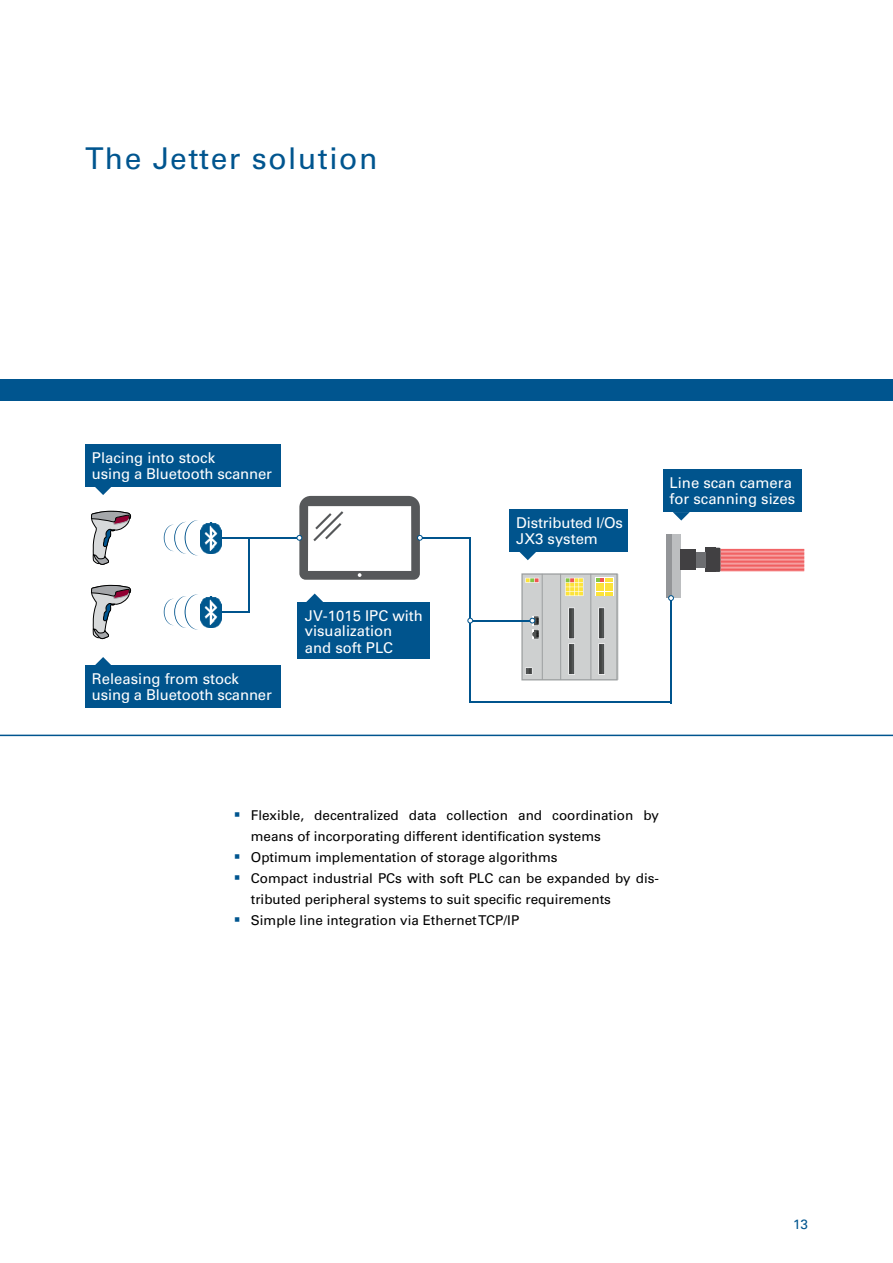
<style>
.page{position:relative;width:893px;height:1263px;background:#fff}
.page>*{position:absolute;margin:0;border:0;box-sizing:border-box;transform-origin:0 0}
.t1{font:30px "Univers LT Std";letter-spacing:.05em;color:#00558f}
.t2{font:14.85px/15.8px "Univers LT Std";color:#fff}
.t3{font:13.5px/21px "Univers LT Std";color:#000}
.t4{font:13.5px "Univers LT Std";color:#00558f}
</style>
<div class="page">
<div style="left:0;top:379px;width:893px;height:21px;background:#00558f"></div>
<hr style="left:0;top:735px;width:893px;height:1px;background:#00558f">
<div style="left:298px;top:602px;width:132px;height:56px;background:#00548d"></div>
<svg style="left:306px;top:593px;width:17px;height:9px"></svg>
<hr style="left:470px;top:537px;width:1px;height:166px;background:#00548d">
<hr style="left:248px;top:537px;width:2px;height:75px;background:#00548d">
<hr style="left:670px;top:598px;width:2px;height:105px;background:#00548d">
<div style="left:663px;top:469px;width:138px;height:43px;background:#00548d"></div>
<svg style="left:673px;top:512px;width:17px;height:8px"></svg>
<hr style="left:420px;top:537px;width:50px;height:1px;background:#00548d">
<hr style="left:221px;top:537px;width:78px;height:1px;background:#00548d">
<hr style="left:221px;top:611px;width:29px;height:2px;background:#00548d">
<hr style="left:470px;top:702px;width:202px;height:1px;background:#00548d">
<svg style="left:296px;top:496px;width:127px;height:84px"></svg>
<div style="left:85px;top:665px;width:195px;height:43px;background:#00548d"></div>
<svg style="left:95px;top:657px;width:16px;height:8px"></svg>
<svg style="left:95px;top:487px;width:16px;height:8px"></svg>
<svg style="left:91px;top:585px;width:40px;height:54px"></svg>
<svg style="left:91px;top:511px;width:40px;height:53px"></svg>
<div style="left:85px;top:444px;width:195px;height:43px;background:#00548d"></div>
<img style="left:200px;top:522px;width:21px;height:32px">
<svg style="left:164px;top:520px;width:34px;height:36px"></svg>
<img style="left:200px;top:596px;width:21px;height:32px">
<svg style="left:164px;top:594px;width:34px;height:36px"></svg>
<div style="left:666px;top:535px;width:14px;height:63px;background:#bcbec0"></div>
<div style="left:666px;top:535px;width:5px;height:63px;background:#939598"></div>
<div style="left:680px;top:549px;width:16px;height:21px;background:#414042"></div>
<div style="left:705px;top:548px;width:16px;height:24px;background:#414042;border-radius:2px"></div>
<div style="left:696px;top:552px;width:9px;height:15px;background:#6d6e71"></div>
<svg style="left:668px;top:595px;width:6px;height:6px"></svg>
<hr style="left:721px;top:550px;width:83px;height:1px;background:#f05658">
<hr style="left:721px;top:549px;width:83px;height:1px;background:#f05658">
<hr style="left:721px;top:552px;width:83px;height:1px;background:#f05658">
<hr style="left:721px;top:557px;width:83px;height:1px;background:#f05658">
<hr style="left:721px;top:558px;width:83px;height:1px;background:#f05658">
<hr style="left:721px;top:564px;width:83px;height:1px;background:#f05658">
<hr style="left:721px;top:566px;width:83px;height:1px;background:#f05658">
<hr style="left:721px;top:569px;width:83px;height:1px;background:#f05658">
<hr style="left:721px;top:561px;width:83px;height:1px;background:#f05658">
<hr style="left:721px;top:553px;width:83px;height:1px;background:#f05658">
<hr style="left:721px;top:556px;width:83px;height:1px;background:#f05658">
<hr style="left:721px;top:560px;width:83px;height:1px;background:#f05658">
<hr style="left:721px;top:562px;width:83px;height:1px;background:#f05658">
<hr style="left:721px;top:568px;width:83px;height:1px;background:#f05658">
<hr style="left:721px;top:570px;width:83px;height:1px;background:#f05658">
<hr style="left:721px;top:554px;width:83px;height:1px;background:#f05658">
<hr style="left:721px;top:565px;width:83px;height:1px;background:#f05658">
<div style="left:522px;top:574px;width:96px;height:106px;background:#ced0d0"></div>
<hr style="left:590px;top:574px;width:1px;height:106px;background:#9c9fa0">
<svg style="left:565px;top:578px;width:18px;height:18px"></svg>
<div style="left:568px;top:643px;width:7px;height:32px;background:#e6e7e7"></div>
<svg style="left:568px;top:608px;width:7px;height:66px"></svg>
<hr style="left:560px;top:574px;width:1px;height:106px;background:#9c9fa0">
<hr style="left:542px;top:574px;width:1px;height:106px;background:#9c9fa0">
<svg style="left:525px;top:578px;width:14px;height:5px"></svg>
<svg style="left:526px;top:578px;width:13px;height:4px"></svg>
<svg style="left:525px;top:667px;width:7px;height:8px"></svg>
<svg style="left:526px;top:668px;width:6px;height:6px"></svg>
<svg style="left:598px;top:608px;width:7px;height:67px"></svg>
<hr style="left:599px;top:644px;width:3px;height:30px;background:#000">
<svg style="left:595px;top:578px;width:18px;height:18px"></svg>
<svg style="left:596px;top:578px;width:17px;height:17px"></svg>
<div style="left:521px;top:573px;width:97px;height:107px;border:1px solid #9c9fa0"></div>
<div style="left:509px;top:509px;width:119px;height:43px;background:#00548d"></div>
<svg style="left:519px;top:552px;width:17px;height:8px"></svg>
<hr style="left:468px;top:620px;width:64px;height:1px;background:#00548d">
<svg style="left:529px;top:616px;width:10px;height:23px"></svg>
<svg style="left:467px;top:618px;width:6px;height:5px"></svg>
<h1 class="t1" style="left:85px;top:141px;width:294px">The Jetter solution</h1>
<p class="t2" style="left:92px;top:450px;width:182px">Placing into stock<br>using a Bluetooth scanner</p>
<p class="t2" style="left:92px;top:671px;width:182px">Releasing from stock using a Bluetooth scanner</p>
<p class="t2" style="left:305px;top:607px;width:120px">JV-1015 IPC with visualization<br>and soft PLC</p>
<p class="t2" style="left:516px;top:515px;width:108px">Distributed I/Os<br>JX3 system</p>
<p class="t2" style="left:669px;top:475px;width:127px">Line scan camera for scanning sizes</p>
<p class="t3" style="left:251px;top:805px;width:410px">Flexible, decentralized data collection and coordination by means of incorporating different identification systems Optimum implementation of storage algorithms<br>Compact industrial PCs with soft PLC can be expanded by dis&shy;tributed peripheral systems to suit specific requirements Simple line integration via Ethernet TCP/IP</p>
<p class="t4" style="left:793px;top:1216px;width:16px">13</p>
</div>
